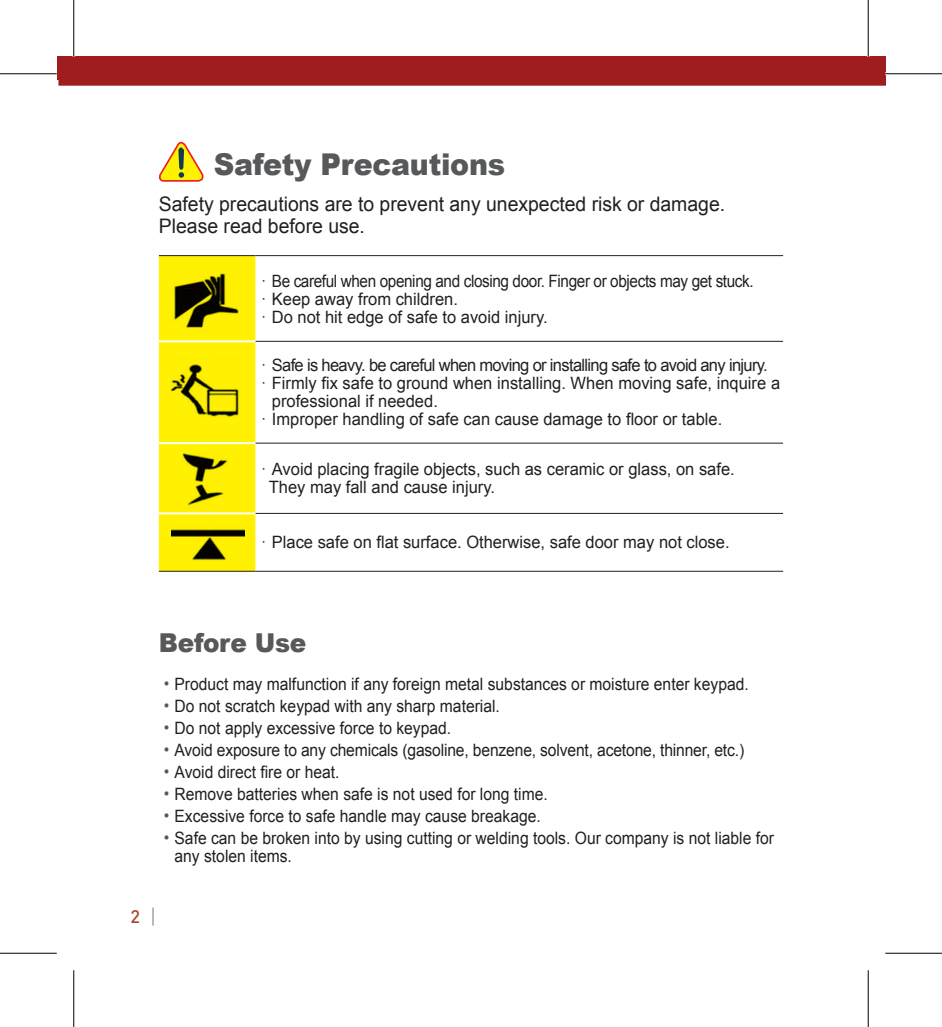
<style>
.page{position:relative;width:942px;height:1027px;background:#fff}
.page>*{position:absolute;margin:0;border:0;box-sizing:border-box;transform-origin:0 0}
.t1{font:900 30px "Arial";letter-spacing:-.01em;color:#57585a;scale:.95 1}
.t2{font:900 26px "Arial";letter-spacing:-.01em;color:#57585a;scale:.95 1}
.t3{font:20px/22px "Arial";color:#231f20}
.t4{font:18px "Dinmed";color:#ad4837}
.t5{font:17px/18px "Arial";color:#231f20;scale:.92 1}
.t6{font:17px/18px "Arial";color:#231f20}
.t7{font:17px "Arial";letter-spacing:-.04em;color:#231f20}
.t8{font:17px "Arial";letter-spacing:-.025em;color:#231f20;scale:.9 1}
.s1{font-family:"YDIYGO310"}
.s2{font-family:"Adobe Myungjo Std";font-weight:500;color:#57585a}
.s3{font-family:"YDIYGO130 KSCPC EUC H";color:#57585a}
</style>
<div class="page">
<svg style="left:58px;top:80px;width:826px;height:6px;background:#a4282b"></svg>
<div style="left:57px;top:57px;width:827px;height:23px;background:#9f1c1f"></div>
<svg style="left:159px;top:141px;width:45px;height:41px"></svg>
<div style="left:159px;top:256px;width:96px;height:314px;background:#fff101"></div>
<hr style="left:159px;top:255px;width:96px;height:1px;background:#231f20">
<hr style="left:255px;top:255px;width:527px;height:1px;background:#231f20">
<hr style="left:255px;top:341px;width:527px;height:1px;background:#231f20">
<hr style="left:255px;top:442px;width:527px;height:1px;background:#231f20">
<hr style="left:255px;top:513px;width:527px;height:1px;background:#231f20">
<hr style="left:159px;top:570px;width:96px;height:1px;background:#231f20">
<hr style="left:255px;top:570px;width:527px;height:1px;background:#231f20">
<hr style="left:159px;top:340px;width:96px;height:2px;background:#fff">
<hr style="left:159px;top:442px;width:96px;height:2px;background:#fff">
<hr style="left:159px;top:512px;width:96px;height:2px;background:#fff">
<img style="left:171px;top:270px;width:73px;height:57px">
<img style="left:169px;top:358px;width:74px;height:62px">
<img style="left:172px;top:453px;width:74px;height:56px">
<img style="left:171px;top:521px;width:74px;height:51px">
<hr style="left:0;top:73px;width:57px;height:1px;background:#000">
<hr style="left:884px;top:73px;width:57px;height:1px;background:#000">
<hr style="left:0;top:952px;width:57px;height:1px;background:#000">
<hr style="left:884px;top:952px;width:57px;height:1px;background:#000">
<hr style="left:73px;top:0;width:1px;height:57px;background:#000">
<hr style="left:73px;top:969px;width:1px;height:57px;background:#000">
<hr style="left:867px;top:0;width:1px;height:57px;background:#000">
<hr style="left:867px;top:969px;width:1px;height:57px;background:#000">
<p class="t1" style="left:214px;top:143px;width:308px">Safety Precautions</p>
<p class="t3" style="left:159px;top:193px;width:567px">Safety precautions are to prevent any unexpected risk or damage.<br>Please read before use.</p>
<p class="t8" style="left:255px;top:269px;width:555px"><span class="s1">·</span>Be careful when opening and closing door. Finger or objects may get stuck.</p>
<p class="t6" style="left:255px;top:290px;width:204px"><span class="s1">·</span>Keep away from children.</p>
<p class="t6" style="left:255px;top:308px;width:294px"><span class="s1">·</span>Do not hit edge of safe to avoid injury.</p>
<p class="t7" style="left:255px;top:354px;width:513px"><span class="s1">·</span>Safe is heavy. be careful when moving or installing safe to avoid any injury.</p>
<p class="t6" style="left:272px;top:374px;width:509px;text-indent:-16px"><span class="s1">·</span>Firmly fix safe to ground when installing. When moving safe, inquire a professional if needed.</p>
<p class="t6" style="left:255px;top:410px;width:468px"><span class="s1">·</span>Improper handling of safe can cause damage to floor or table.</p>
<p class="t6" style="left:255px;top:460px;width:481px"><span class="s1">·</span>Avoid placing fragile objects, such as ceramic or glass, on safe.</p>
<p class="t6" style="left:269px;top:478px;width:228px">They may fall and cause injury.</p>
<p class="t6" style="left:255px;top:533px;width:475px"><span class="s1">·</span>Place safe on flat surface. Otherwise, safe door may not close.</p>
<p class="t2" style="left:159px;top:623px;width:157px">Before Use</p>
<p class="t5" style="left:159px;top:674px;width:642px"><span class="s2">•</span>Product may malfunction if any foreign metal substances or moisture enter keypad.</p>
<p class="t5" style="left:159px;top:696px;width:372px"><span class="s2">•</span>Do not scratch keypad with any sharp material.</p>
<p class="t5" style="left:159px;top:718px;width:319px"><span class="s2">•</span>Do not apply excessive force to keypad.</p>
<p class="t5" style="left:159px;top:740px;width:637px"><span class="s2">•</span>Avoid exposure to any chemicals (gasoline, benzene, solvent, acetone, thinner, etc.)</p>
<p class="t5" style="left:159px;top:762px;width:198px"><span class="s2">•</span>Avoid direct fire or heat.</p>
<p class="t5" style="left:159px;top:784px;width:424px"><span class="s2">•</span>Remove batteries when safe is not used for long time.</p>
<p class="t5" style="left:159px;top:806px;width:416px"><span class="s2">•</span>Excessive force to safe handle may cause breakage.</p>
<p class="t5" style="left:174px;top:828px;width:653px;text-indent:-16px"><span class="s2">•</span>Safe can be broken into by using cutting or welding tools. Our company is not liable for any stolen items.</p>
<p class="t4" style="left:130px;top:904px;width:33px">2<span class="s3">│</span></p>
</div>
